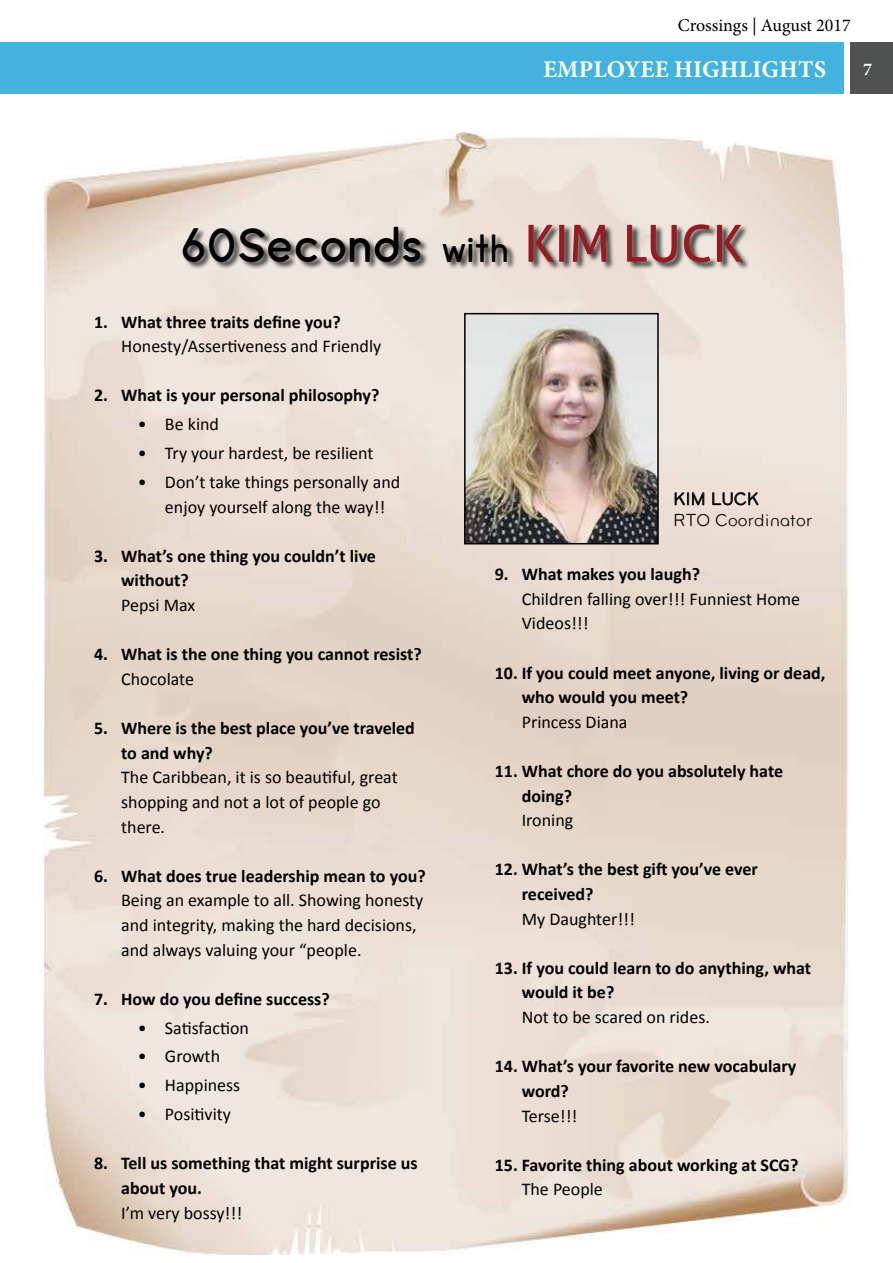
<style>
.page{position:relative;width:893px;height:1263px;background:#fff}
.page>*{position:absolute;margin:0;border:0;box-sizing:border-box;transform-origin:0 0}
.t1{font:48px "cream DEMO";color:#000}
.t2{font:700 24px "Minion Pro";letter-spacing:.01em;color:#fff}
.t3{font:700 18px/24.6px "Calibri";color:#000}
.t4{font:18px/24.6px "Calibri";color:#000}
.t5{font:18px/21.6px "Bryant Regular Alt";color:#000}
.t6{font:18px "Minion Pro";color:#000}
.t7{font:700 18px "Minion Pro";color:#fff}
.s1{font-size:36px}
.s2{font-family:"Aller";font-size:51px;color:#961c24}
</style>
<div class="page">
<div style="left:850px;top:43px;width:43px;height:51px;background:#505252"></div>
<div style="left:0;top:43px;width:843px;height:51px;background:#43b2de"></div>
<img style="left:43px;top:132px;width:806px;height:1122px">
<img style="left:467px;top:316px;width:189px;height:225px">
<div style="left:464px;top:313px;width:195px;height:231px;border:2px solid #000"></div>
<div style="left:182px;top:224px;width:569px;height:47px;background:#000;opacity:.75"></div>
<svg style="left:674px;top:489px;width:31px;height:17px"></svg>
<svg style="left:712px;top:491px;width:47px;height:15px"></svg>
<p class="t6" style="left:678px;top:13px;width:175px">Crossings | August 2017</p>
<h2 class="t2" style="left:543px;top:52px;width:285px">EMPLOYEE HIGHLIGHTS</h2>
<p class="t7" style="left:863px;top:56px;width:10px">7</p>
<h1 class="t1" style="left:181px;top:214px;width:564px">60Seconds <span class="s1">with</span> <span class="s2">KIM LUCK</span></h1>
<p class="t3" style="left:94px;top:309px;width:248px">1. What three traits define you?</p>
<p class="t4" style="left:121px;top:333px;width:262px">Honesty/Assertiveness and Friendly</p>
<p class="t3" style="left:94px;top:383px;width:287px">2. What is your personal philosophy?</p>
<p class="t4" style="left:138px;top:412px;width:83px">• Be kind</p>
<p class="t4" style="left:138px;top:440px;width:237px">• Try your hardest, be resilient</p>
<p class="t4" style="left:165px;top:469px;width:237px;text-indent:-27px">• Don’t take things personally and enjoy yourself along the way!!</p>
<p class="t3" style="left:121px;top:543px;width:256px;text-indent:-27px">3. What’s one thing you couldn’t live without?</p>
<p class="t4" style="left:121px;top:592px;width:76px">Pepsi Max</p>
<p class="t3" style="left:94px;top:641px;width:329px">4. What is the one thing you cannot resist?</p>
<p class="t4" style="left:121px;top:666px;width:74px">Chocolate</p>
<p class="t3" style="left:121px;top:715px;width:295px;text-indent:-27px">5. Where is the best place you’ve traveled to and why?</p>
<p class="t4" style="left:121px;top:764px;width:278px">The Caribbean, it is so beautiful, great shopping and not a lot of people go there.</p>
<p class="t3" style="left:94px;top:863px;width:333px">6. What does true leadership mean to you?</p>
<p class="t4" style="left:121px;top:887px;width:304px">Being an example to all. Showing honesty and integrity, making the hard decisions, and always valuing your “people.</p>
<p class="t3" style="left:94px;top:986px;width:237px">7. How do you define success?</p>
<p class="t4" style="left:138px;top:1015px;width:112px">• Satisfaction</p>
<p class="t4" style="left:138px;top:1044px;width:84px">• Growth</p>
<p class="t4" style="left:138px;top:1072px;width:104px">• Happiness</p>
<p class="t4" style="left:138px;top:1101px;width:95px">• Positivity</p>
<p class="t3" style="left:121px;top:1150px;width:298px;text-indent:-27px">8. Tell us something that might surprise us about you.</p>
<p class="t4" style="left:121px;top:1200px;width:123px">I’m very bossy!!!</p>
<p class="t5" style="left:673px;top:488px;width:141px">KIM LUCK<br>RTO Coordinator</p>
<p class="t3" style="left:495px;top:561px;width:207px">9. What makes you laugh?</p>
<p class="t4" style="left:522px;top:586px;width:280px">Children falling over!!! Funniest Home<br>Videos!!!</p>
<p class="t3" style="left:522px;top:660px;width:305px;text-indent:-27px">10. If you could meet anyone, living or dead, who would you meet?</p>
<p class="t4" style="left:522px;top:709px;width:107px">Princess Diana</p>
<p class="t3" style="left:522px;top:758px;width:263px;text-indent:-27px">11. What chore do you absolutely hate doing?</p>
<p class="t4" style="left:522px;top:807px;width:53px">Ironing</p>
<p class="t3" style="left:522px;top:856px;width:238px;text-indent:-27px">12. What’s the best gift you’ve ever received?</p>
<p class="t4" style="left:522px;top:906px;width:115px">My Daughter!!!</p>
<p class="t3" style="left:522px;top:955px;width:291px;text-indent:-27px">13. If you could learn to do anything, what would it be?</p>
<p class="t4" style="left:522px;top:1004px;width:190px">Not to be scared on rides.</p>
<p class="t3" style="left:522px;top:1053px;width:276px;text-indent:-27px">14. What’s your favorite new vocabulary word?</p>
<p class="t4" style="left:522px;top:1103px;width:57px">Terse!!!</p>
<p class="t3" style="left:495px;top:1152px;width:305px">15. Favorite thing about working at SCG?</p>
<p class="t4" style="left:522px;top:1176px;width:83px">The People</p>
</div>
